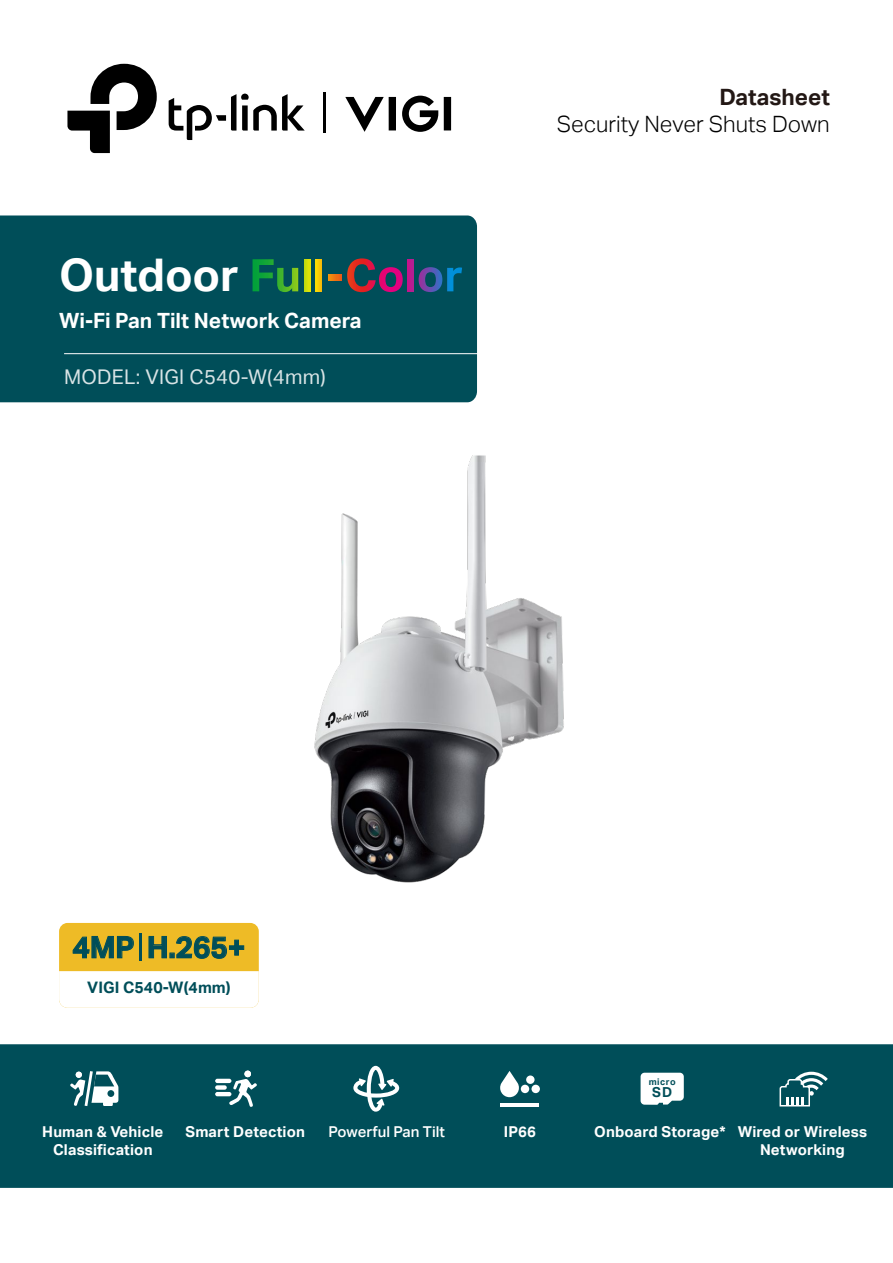
<style>
.page{position:relative;width:893px;height:1263px;background:#fff}
.page>*{position:absolute;margin:0;border:0;box-sizing:border-box;transform-origin:0 0}
.t1{font:45px "TP Link Aktiv Bold";color:#fff}
.t2{font:30px "TP Link Aktiv Bold";letter-spacing:-.01em;color:#004e59}
.t3{font:22.5px "TP Link Aktiv Light";color:#000}
.t4{font:22.5px "TP Link Aktiv Bold";color:#231815}
.t5{font:21px "TP Link Aktiv Bold";color:#fff}
.t6{font:20.25px "TP Link Aktiv Regular";letter-spacing:.015em;color:rgb(255 255 255/.85)}
.t7{font:15.9px "TP Link Aktiv Bold";letter-spacing:.005em;color:#004e59}
.t8{font:15px/18px "TP Link Aktiv Bold";letter-spacing:.01em;color:#fff;text-align:center}
.t9{font:15px "TP Link Aktiv Medium";color:#fff}
.t10{font:13.8px "TP Link Aktiv Bold";color:#004e59}
.t11{font:9.15px "TP Link Aktiv Bold";letter-spacing:.05em;color:#004e59}
</style>
<div class="page">
<div style="left:0;top:1044px;width:893px;height:144px;background:#004e59"></div>
<svg style="left:169px;top:94px;width:136px;height:46px"></svg>
<svg style="left:67px;top:64px;width:90px;height:89px"></svg>
<hr style="left:324px;top:92px;width:2px;height:40px;background:#000">
<svg style="left:402px;top:96px;width:36px;height:36px"></svg>
<svg style="left:444px;top:97px;width:7px;height:33px"></svg>
<svg style="left:345px;top:97px;width:51px;height:35px"></svg>
<div style="left:0;top:215px;width:477px;height:187px;background:#004e59"></div>
<hr style="left:64px;top:353px;width:568px;height:1px;background:#fff">
<div style="left:59px;top:923px;width:200px;height:85px;background:#eebb26;border-radius:9px"></div>
<div style="left:59px;top:971px;width:200px;height:37px;background:#fff"></div>
<svg style="left:72px;top:935px;width:62px;height:24px"></svg>
<svg style="left:148px;top:935px;width:97px;height:24px"></svg>
<hr style="left:140px;top:933px;width:2px;height:27px;background:#004e59">
<div style="left:244px;top:1070px;width:7px;height:7px;background:#fff;border-radius:50%"></div>
<svg style="left:228px;top:1079px;width:29px;height:28px"></svg>
<div style="left:215px;top:1085px;width:12px;height:5px;background:#fff;border-radius:2px"></div>
<hr style="left:215px;top:1079px;width:16px;height:4px;background:#fff;border-radius:2px">
<hr style="left:215px;top:1092px;width:16px;height:4px;background:#fff;border-radius:2px">
<svg style="left:70px;top:1071px;width:49px;height:35px"></svg>
<svg style="left:641px;top:1073px;width:43px;height:32px"></svg>
<svg style="left:249px;top:247px;width:228px;height:54px;background:#225557"></svg>
<hr style="left:501px;top:1103px;width:38px;height:4px;background:#fff">
<svg style="left:498px;top:1071px;width:23px;height:26px"></svg>
<div style="left:526px;top:1075px;width:9px;height:9px;background:#fff;border-radius:50%"></div>
<div style="left:521px;top:1085px;width:8px;height:8px;background:#fff;border-radius:50%"></div>
<div style="left:531px;top:1085px;width:9px;height:8px;background:#fff;border-radius:50%"></div>
<svg style="left:779px;top:1072px;width:49px;height:35px"></svg>
<svg style="left:353px;top:1066px;width:46px;height:45px"></svg>
<img style="left:314px;top:455px;width:250px;height:428px">
<h1 class="t1" style="left:59px;top:250px;width:181px">Outdoor</h1>
<h3 class="t5" style="left:59px;top:308px;width:304px">Wi-Fi Pan Tilt Network Camera</h3>
<h3 class="t6" style="left:64px;top:366px;width:263px">MODEL: VIGI C540-W(4mm)</h3>
<h3 class="t4" style="left:719px;top:84px;width:112px">Datasheet</h3>
<h3 class="t3" style="left:557px;top:111px;width:275px">Security Never Shuts Down</h3>
<h2 class="t2" style="left:72px;top:930px;width:175px">4MP H.265+</h2>
<p class="t7" style="left:87px;top:978px;width:145px">VIGI C540-W(4mm)</p>
<p class="t8" style="left:42px;top:1123px;width:123px">Human &amp; Vehicle</p>
<p class="t8" style="left:185px;top:1123px;width:121px">Smart Detection</p>
<p class="t8" style="left:53px;top:1141px;width:101px">Classification</p>
<p class="t9" style="left:328px;top:1123px;width:118px">Powerful Pan Tilt</p>
<p class="t11" style="left:649px;top:1076px;width:28px">micro</p>
<p class="t10" style="left:652px;top:1084px;width:21px">SD</p>
<p class="t8" style="left:594px;top:1123px;width:133px">Onboard Storage*</p>
<p class="t8" style="left:504px;top:1123px;width:34px">IP66</p>
<p class="t8" style="left:738px;top:1123px;width:131px">Wired or Wireless<br>Networking</p>
</div>
